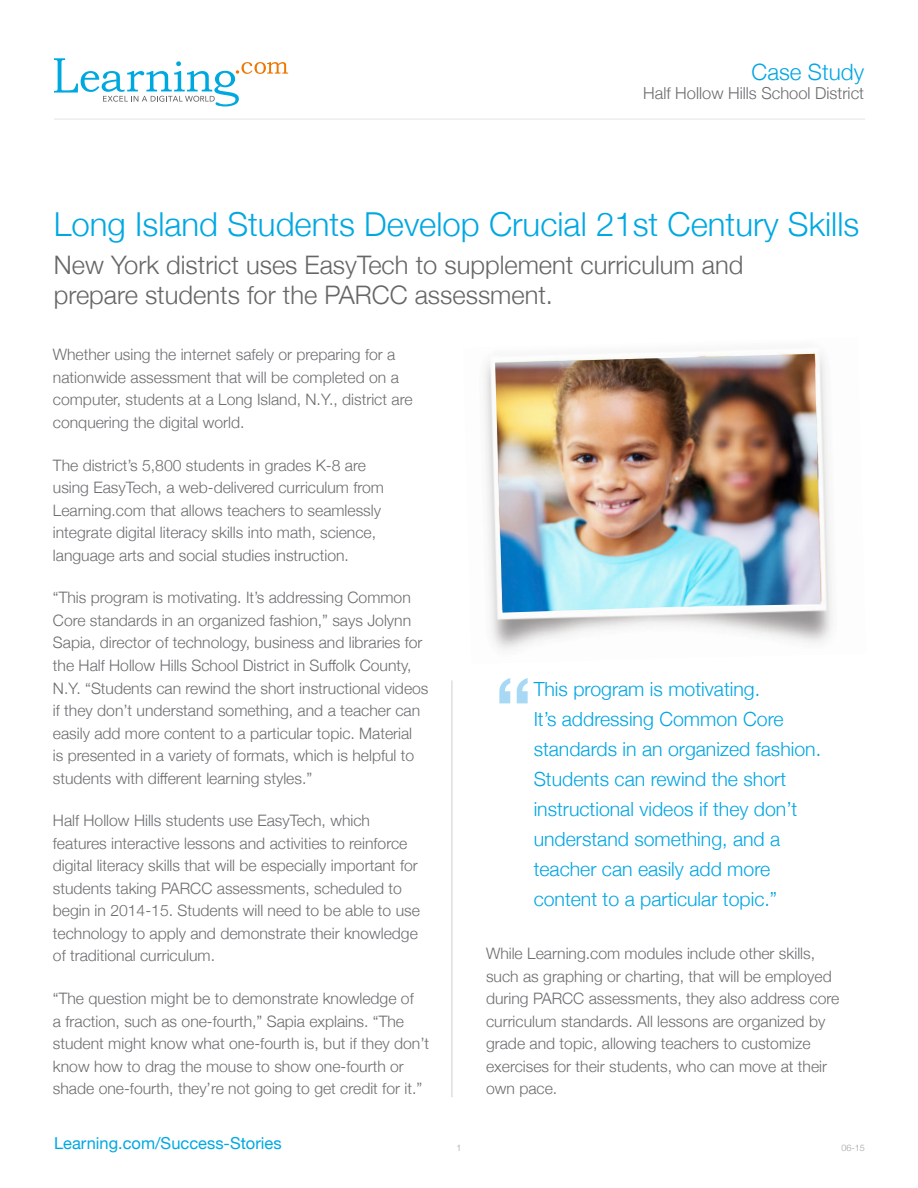
<style>
.page{position:relative;width:918px;height:1188px;background:#fff}
.page>*{position:absolute;margin:0;border:0;box-sizing:border-box;transform-origin:0 0}
.t1{font:500 90px "Helvetica Neue";color:#a8d9f4}
.t2{font:300 33px "Helvetica Neue";color:#00a8e2}
.t3{font:300 25.5px/30.6px "Helvetica Neue";color:#666}
.t4{font:300 22.5px "Helvetica Neue";color:#00a6e4}
.t5{font:300 19.5px/30px "Helvetica Neue";color:#00a6e4}
.t6{font:300 16.5px "Helvetica Neue";color:#6c6d70}
.t7{font:16.5px "Helvetica Neue";color:#00a8e2}
.t8{font:300 15.75px/22.5px "Helvetica Neue";color:#6c6d70}
.t9{font:300 9px "Helvetica Neue";color:#a0a1a5}
</style>
<div class="page">
<hr style="left:54px;top:119px;width:811px;height:1px;background:#e5e5e4">
<svg style="left:54px;top:58px;width:234px;height:48px"></svg>
<img style="left:484px;top:353px;width:349px;height:297px">
<img style="left:495px;top:354px;width:326px;height:259px">
<hr style="left:452px;top:680px;width:1px;height:417px;background:#cccfcf">
<h3 class="t4" style="left:752px;top:54px;width:114px">Case Study</h3>
<p class="t6" style="left:643px;top:80px;width:222px">Half Hollow Hills School District</p>
<h2 class="t2" style="left:54px;top:198px;width:807px">Long Island Students Develop Crucial 21st Century Skills</h2>
<h3 class="t3" style="left:54px;top:247px;width:691px">New York district uses EasyTech to supplement curriculum and prepare students for the PARCC assessment.</h3>
<p class="t8" style="left:53px;top:342px;width:361px">Whether using the internet safely or preparing for a nationwide assessment that will be completed on a computer, students at a Long Island, N.Y., district are conquering the digital world.</p>
<p class="t8" style="left:53px;top:453px;width:333px">The district’s 5,800 students in grades K-8 are using EasyTech, a web-delivered curriculum from Learning.com that allows teachers to seamlessly integrate digital literacy skills into math, science, language arts and social studies instruction.</p>
<p class="t8" style="left:53px;top:585px;width:377px">“This program is motivating. It’s addressing Common Core standards in an organized fashion,” says Jolynn Sapia, director of technology, business and libraries for the Half Hollow Hills School District in Suffolk County, N.Y. “Students can rewind the short instructional videos if they don’t understand something, and a teacher can easily add more content to a particular topic. Material<br>is presented in a variety of formats, which is helpful to students with different learning styles.”</p>
<p class="t8" style="left:53px;top:808px;width:369px">Half Hollow Hills students use EasyTech, which features interactive lessons and activities to reinforce digital literacy skills that will be especially important for students taking PARCC assessments, scheduled to begin in 2014-15. Students will need to be able to use technology to apply and demonstrate their knowledge of traditional curriculum.</p>
<p class="t8" style="left:53px;top:986px;width:378px">“The question might be to demonstrate knowledge of<br>a fraction, such as one-fourth,” Sapia explains. “The student might know what one-fourth is, but if they don’t know how to drag the mouse to show one-fourth or shade one-fourth, they’re not going to get credit for it.”</p>
<h1 class="t1" style="left:494px;top:638px;width:40px">“</h1>
<p class="t5" style="left:534px;top:672px;width:289px">This program is motivating.<br>It’s addressing Common Core standards in an organized fashion.<br>Students can rewind the short instructional videos if they don’t understand something, and a teacher can easily add more content to a particular topic.”</p>
<p class="t8" style="left:486px;top:941px;width:355px">While Learning.com modules include other skills, such as graphing or charting, that will be employed during PARCC assessments, they also address core curriculum standards. All lessons are organized by grade and topic, allowing teachers to customize exercises for their students, who can move at their own pace.</p>
<p class="t7" style="left:54px;top:1131px;width:229px">Learning.com/Success-Stories</p>
<p class="t9" style="left:456px;top:1140px;width:7px">1</p>
<p class="t9" style="left:841px;top:1140px;width:25px">06-15</p>
</div>
